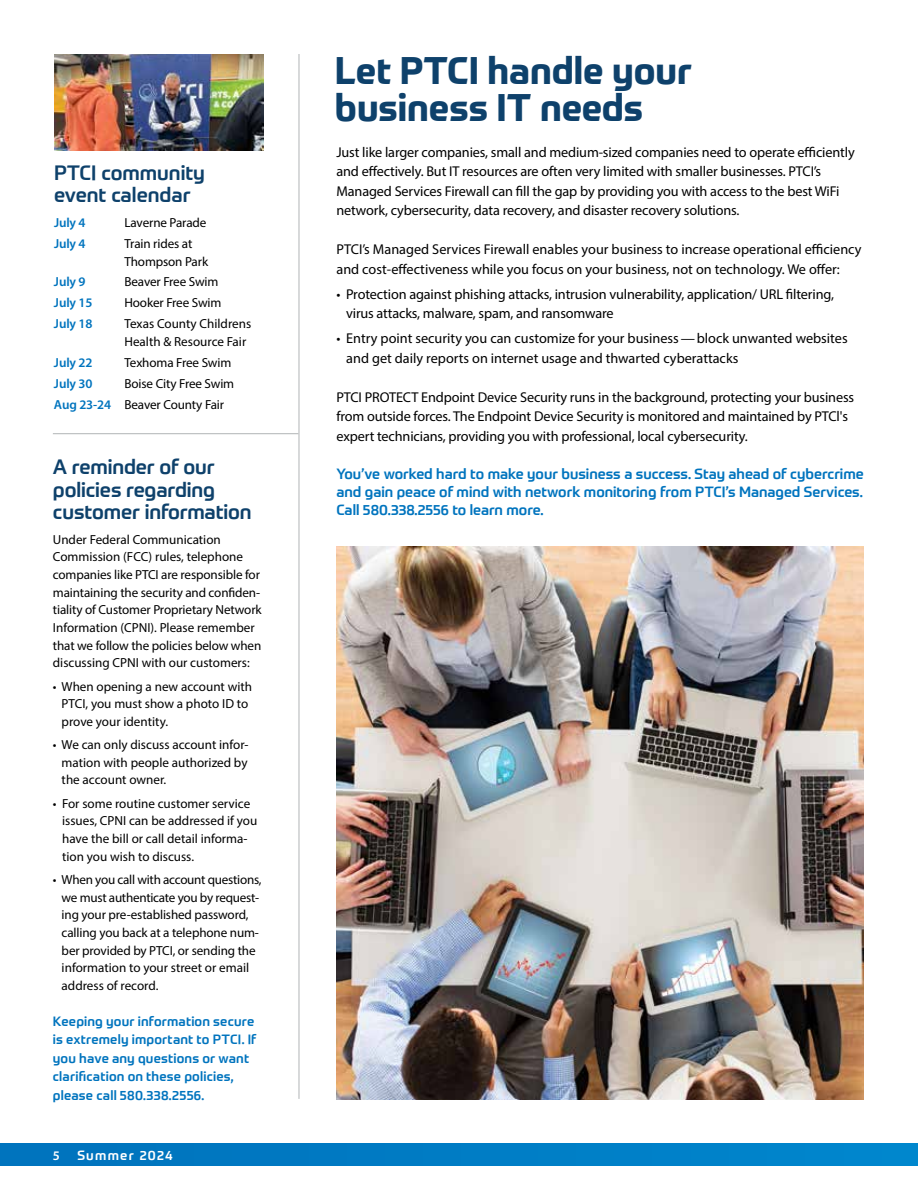
<style>
.page{position:relative;width:918px;height:1188px;background:#fff}
.page>*{position:absolute;margin:0;border:0;box-sizing:border-box;transform-origin:0 0}
.t1{font:700 37.5px/37.5px "Prometo";color:#0e416b}
.t2{font:500 20.25px/22.5px "Prometo";letter-spacing:-.005em;color:#0e416b}
.t3{font:500 14.4px/18.3px "Prometo";color:#0074be;text-align:justify}
.t4{font:14.25px/19.5px "Myriad Pro";letter-spacing:-.01em;color:#000}
.t5{font:13.2px/17.7px "Myriad Pro";letter-spacing:-.01em;color:#000}
.t6{font:500 13.2px/18.5px "Prometo";letter-spacing:.015em;color:#0074be}
.t7{font:600 13.2px "Myriad Pro";letter-spacing:-.01em;color:#0074be}
.t8{font:500 13.2px "Prometo";letter-spacing:.1em;color:#fff}
.t9{font:600 13.2px "Myriad Pro";color:#fff}
.s1{font-weight:600;color:#0074be}
</style>
<div class="page">
<div style="left:0;top:1144px;width:918px;height:21px;background:#007cc4"></div>
<hr style="left:298px;top:54px;width:1px;height:1045px;background:#b1b4b6">
<img style="left:54px;top:55px;width:210px;height:95px">
<hr style="left:53px;top:433px;width:245px;height:1px;background:#b1b4b6">
<img style="left:336px;top:546px;width:528px;height:553px">
<h2 class="t2" style="left:54px;top:161px;width:153px">PTCI community event calendar</h2>
<p class="t7" style="left:54px;top:214px;width:33px">July 4</p>
<p class="t5" style="left:125px;top:213px;width:83px">Laverne Parade</p>
<p class="t7" style="left:54px;top:235px;width:33px">July 4</p>
<p class="t5" style="left:124px;top:234px;width:85px">Train rides at<br>Thompson Park</p>
<p class="t7" style="left:54px;top:274px;width:33px">July 9</p>
<p class="t5" style="left:124px;top:273px;width:96px">Beaver Free Swim</p>
<p class="t7" style="left:54px;top:295px;width:40px">July 15</p>
<p class="t5" style="left:124px;top:294px;width:98px">Hooker Free Swim</p>
<p class="t7" style="left:54px;top:316px;width:40px">July 18</p>
<p class="t5" style="left:124px;top:315px;width:128px">Texas County Childrens<br>Health &amp; Resource Fair</p>
<p class="t7" style="left:54px;top:354px;width:40px">July 22</p>
<p class="t5" style="left:124px;top:354px;width:108px">Texhoma Free Swim</p>
<p class="t7" style="left:54px;top:375px;width:40px">July 30</p>
<p class="t5" style="left:54px;top:373px;width:182px;line-height:21px;text-indent:70px">Boise City Free Swim<br><span class="s1">Aug 23-24</span> Beaver County Fair</p>
<h2 class="t2" style="left:53px;top:455px;width:200px">A reminder of our policies regarding customer information</h2>
<p class="t5" style="left:53px;top:530px;width:210px">Under Federal Communication Commission (FCC) rules, telephone companies like PTCI are responsible for maintaining the security and confiden&shy;tiality of Customer Proprietary Network Information (CPNI). Please remember that we follow the policies below when discussing CPNI with our customers:</p>
<p class="t5" style="left:62px;top:677px;width:192px;text-indent:-9px">• When opening a new account with<br>PTCI, you must show a photo ID to prove your identity.</p>
<p class="t5" style="left:62px;top:736px;width:189px;text-align:justify;text-indent:-9px">• We can only discuss account infor&shy;mation with people authorized by the account owner.</p>
<p class="t5" style="left:62px;top:794px;width:197px;text-indent:-9px">• For some routine customer service issues, CPNI can be addressed if you have the bill or call detail informa&shy;tion you wish to discuss.</p>
<p class="t5" style="left:62px;top:870px;width:201px;text-indent:-9px">• When you call with account questions, we must authenticate you by request&shy;ing your pre-established password, calling you back at a telephone num&shy;ber provided by PTCI, or sending the information to your street or email address of record.</p>
<p class="t6" style="left:53px;top:1012px;width:205px">Keeping your information secure is extremely important to PTCI. If you have any questions or want clarification on these policies, please call 580.338.2556.</p>
<p class="t9" style="left:53px;top:1147px;width:9px">5</p>
<p class="t8" style="left:77px;top:1147px;width:97px">Summer 2024</p>
<h1 class="t1" style="left:335px;top:51px;width:358px">Let PTCI handle your business IT needs</h1>
<p class="t4" style="left:336px;top:142px;width:520px">Just like larger companies, small and medium-sized companies need to operate efficiently and effectively. But IT resources are often very limited with smaller businesses. PTCI’s Managed Services Firewall can fill the gap by providing you with access to the best WiFi network, cybersecurity, data recovery, and disaster recovery solutions.</p>
<p class="t4" style="left:336px;top:240px;width:527px">PTCI’s Managed Services Firewall enables your business to increase operational efficiency and cost-effectiveness while you focus on your business, not on technology. We offer:</p>
<p class="t4" style="left:346px;top:284px;width:489px;text-indent:-10px">• Protection against phishing attacks, intrusion vulnerability, application/ URL filtering, virus attacks, malware, spam, and ransomware</p>
<p class="t4" style="left:346px;top:328px;width:503px;text-indent:-10px">• Entry point security you can customize for your business—block unwanted websites and get daily reports on internet usage and thwarted cyberattacks</p>
<p class="t4" style="left:336px;top:387px;width:519px">PTCI PROTECT Endpoint Device Security runs in the background, protecting your business from outside forces. The Endpoint Device Security is monitored and maintained by PTCl's expert technicians, providing you with professional, local cybersecurity.</p>
<p class="t3" style="left:336px;top:464px;width:529px">You’ve worked hard to make your business a success. Stay ahead of cybercrime and gain peace of mind with network monitoring from PTCI’s Managed Services.<br>Call 580.338.2556 to learn more.</p>
</div>
